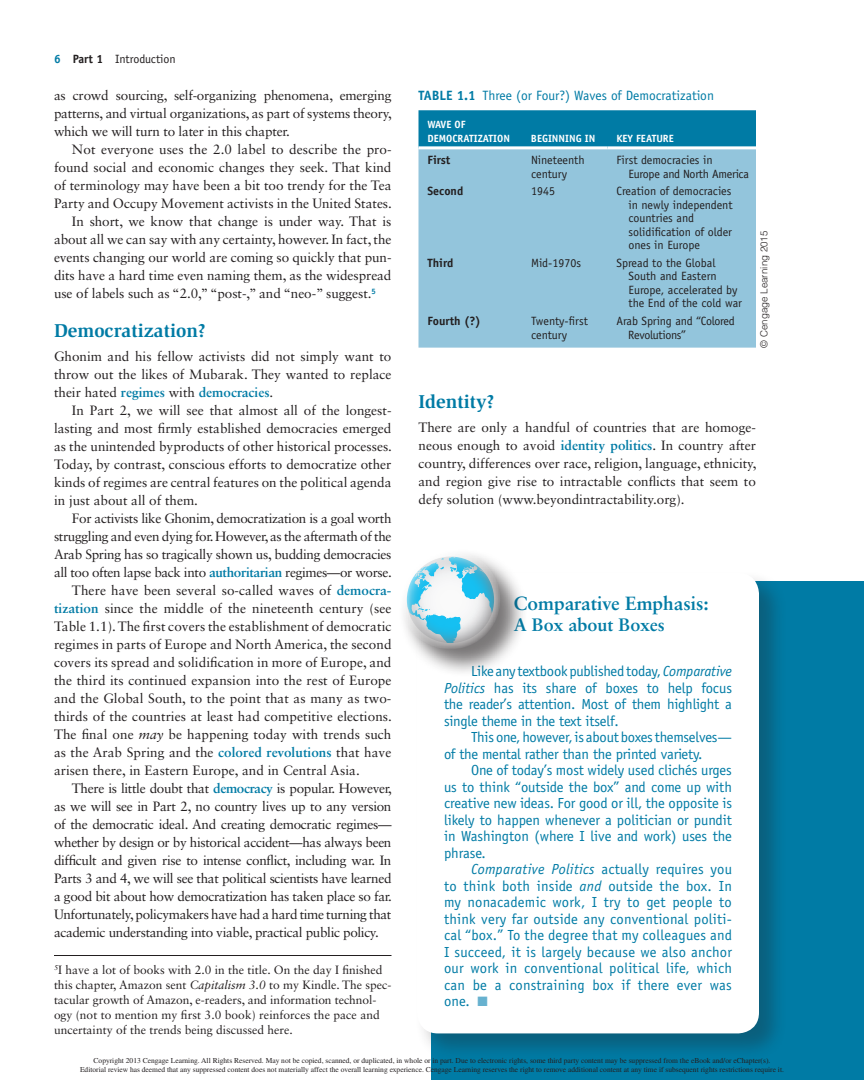
<style>
.page{position:relative;width:864px;height:1080px;background:#fff}
.page>*{position:absolute;margin:0;border:0;box-sizing:border-box;transform-origin:0 0}
.t1{font:700 19.2px "Slimbach Std";color:#007ba5}
.t2{font:700 19.2px "Sabon LT Std";color:#007ba5}
.t3{font:700 18px "Sabon LT Std";color:#007ba5}
.t4{font:14.7px/16.5px "Officina Sans Std";letter-spacing:-.015em;color:#007ba5;text-align:justify}
.t5{font:13.5px/18px "Sabon LT Std";letter-spacing:-.005em;color:#231f20;text-align:justify}
.t6{font:13.5px "Sabon LT Std";letter-spacing:-.025em;color:#231f20}
.t7{font:13.5px "Officina Sans Std";color:#007ba5}
.t8{font:12px/15px "Sabon LT Std";color:#231f20}
.t9{font:12px/13.5px "Officina Sans Std";color:#231f20}
.t10{font:12px/13.5px "Officina Sans Std";letter-spacing:-.02em;color:#231f20}
.t11{font:12px/13.5px "Officina Sans Std";letter-spacing:-.025em;color:#231f20}
.t12{font:700 12px "Officina Sans Std";color:#231f20}
.t13{font:700 10.5px/13.5px "Officina Sans Std";color:#fff}
.t14{font:300 9.75px "Helvetica LT Std";color:#231f20}
.t15{font:7.5px/9px "Times";color:#231f20;text-align:center}
.s1{font-weight:700;color:#007ba5}
.s2{font-weight:700}
.s3{font-style:italic}
.s4{color:#67b1cf}
</style>
<div class="page">
<hr style="left:54px;top:955px;width:338px;height:1px;background:#231f20">
<div style="left:418px;top:110px;width:338px;height:36px;background:#007ba5"></div>
<div style="left:418px;top:149px;width:338px;height:199px;background:#93c5dc"></div>
<div style="left:431px;top:582px;width:433px;height:498px;background:#007ba5"></div>
<div style="left:415px;top:571px;width:373px;height:491px;background:#231f20;opacity:.3"></div>
<div style="left:420px;top:576px;width:336px;height:454px;background:#fff;border-radius:18px"></div>
<div style="left:417px;top:573px;width:342px;height:460px;border:6px solid #fff;border-radius:18px"></div>
<div style="left:399px;top:549px;width:129px;height:129px;background:#231f20;opacity:.6"></div>
<svg style="left:404px;top:553px;width:93px;height:93px"></svg>
<div style="left:401px;top:550px;width:99px;height:99px;border:6px solid #fff;border-radius:50%"></div>
<p class="t9" style="left:54px;top:52px;width:123px"><span class="s1">6</span> <span class="s2">PART 1</span> Introduction</p>
<p class="t5" style="left:54px;top:86px;width:339px">as crowd sourcing, self-organizing phenomena, emerging patterns, and virtual organizations, as part of systems theory, which we will turn to later in this chapter.</p>
<p class="t5" style="left:72px;top:140px;width:321px">Not everyone uses the 2.0 label to describe the pro-</p>
<p class="t5" style="left:54px;top:158px;width:339px">found social and economic changes they seek. That kind</p>
<p class="t5" style="left:54px;top:176px;width:339px">of terminology may have been a bit too trendy for the Tea</p>
<p class="t5" style="left:54px;top:194px;width:339px">Party and Occupy Movement activists in the United States.</p>
<p class="t5" style="left:72px;top:212px;width:321px">In short, we know that change is under way. That is</p>
<p class="t5" style="left:54px;top:230px;width:339px">about all we can say with any certainty, however. In fact, the</p>
<p class="t5" style="left:54px;top:248px;width:339px">events changing our world are coming so quickly that pun-</p>
<p class="t5" style="left:54px;top:266px;width:339px">dits have a hard time even naming them, as the widespread</p>
<p class="t5" style="left:54px;top:284px;width:323px">use of labels such as “2.0,” “post-,” and “neo-” suggest.<sup>5</sup></p>
<h1 class="t1" style="left:54px;top:319px;width:153px">Democratization?</h1>
<p class="t5" style="left:54px;top:347px;width:339px">Ghonim and his fellow activists did not simply want to throw out the likes of Mubarak. They wanted to replace their hated <span class="s1">regimes</span> with <span class="s1">democracies</span>.</p>
<p class="t5" style="left:54px;top:401px;width:340px;text-indent:18px">In Part 2, we will see that almost all of the longest&shy;lasting and most firmly established democracies emerged as the unintended byproducts of other historical processes.<br>Today, by contrast, conscious efforts to democratize other kinds of regimes are central features on the political agenda in just about all of them.</p>
<p class="t6" style="left:72px;top:511px;width:321px">For activists like Ghonim, democratization is a goal worth</p>
<p class="t6" style="left:54px;top:529px;width:339px">struggling and even dying for. However, as the aftermath of the</p>
<p class="t6" style="left:54px;top:547px;width:339px">Arab Spring has so tragically shown us, budding democracies</p>
<p class="t6" style="left:54px;top:565px;width:339px">all too often lapse back into <span class="s1">authoritarian</span> regimes—or worse.</p>
<p class="t5" style="left:72px;top:581px;width:321px">There have been several so-called waves of <span class="s1">democra-</span></p>
<p class="t5" style="left:54px;top:599px;width:339px"><span class="s1">tization</span> since the middle of the nineteenth century (see</p>
<p class="t5" style="left:54px;top:617px;width:339px">Table 1.1). The first covers the establishment of democratic</p>
<p class="t5" style="left:54px;top:635px;width:339px">regimes in parts of Europe and North America, the second</p>
<p class="t5" style="left:54px;top:653px;width:339px">covers its spread and solidification in more of Europe, and</p>
<p class="t5" style="left:54px;top:671px;width:339px">the third its continued expansion into the rest of Europe</p>
<p class="t5" style="left:54px;top:689px;width:339px">and the Global South, to the point that as many as two-</p>
<p class="t5" style="left:54px;top:707px;width:339px">thirds of the countries at least had competitive elections.</p>
<p class="t5" style="left:54px;top:725px;width:339px">The final one <span class="s3">may</span> be happening today with trends such</p>
<p class="t5" style="left:54px;top:743px;width:339px">as the Arab Spring and the <span class="s1">colored revolutions</span> that have</p>
<p class="t5" style="left:54px;top:761px;width:307px">arisen there, in Eastern Europe, and in Central Asia.</p>
<p class="t6" style="left:72px;top:780px;width:321px">There is little doubt that <span class="s1">democracy</span> is popular. However,</p>
<p class="t6" style="left:54px;top:798px;width:339px">as we will see in Part 2, no country lives up to any version</p>
<p class="t6" style="left:54px;top:816px;width:339px">of the democratic ideal. And creating democratic regimes—</p>
<p class="t6" style="left:54px;top:834px;width:339px">whether by design or by historical accident—has always been</p>
<p class="t6" style="left:54px;top:852px;width:339px">difficult and given rise to intense conflict, including war. In</p>
<p class="t6" style="left:54px;top:870px;width:339px">Parts 3 and 4, we will see that political scientists have learned</p>
<p class="t6" style="left:54px;top:888px;width:340px">a good bit about how democratization has taken place so far.</p>
<p class="t6" style="left:54px;top:906px;width:339px">Unfortunately, policymakers have had a hard time turning that</p>
<p class="t6" style="left:54px;top:924px;width:326px">academic understanding into viable, practical public policy.</p>
<p class="t8" style="left:54px;top:962px;width:339px"><sup>5</sup>I have a lot of books with 2.0 in the title. On the day I finished this chapter, Amazon sent <span class="s3">Capitalism 3.0</span> to my Kindle. The spec&shy;tacular growth of Amazon, e-readers, and information technol&shy;ogy (not to mention my first 3.0 book) reinforces the pace and uncertainty of the trends being discussed here.</p>
<p class="t7" style="left:418px;top:87px;width:297px"><span class="s2">TABLE 1.1</span> Three (or Four?) Waves of Democratization</p>
<p class="t13" style="left:428px;top:118px;width:84px">WAVE OF<br>DEMOC RATIZATION</p>
<p class="t13" style="left:531px;top:131px;width:66px">BEGINNING IN</p>
<p class="t13" style="left:616px;top:131px;width:59px">KEY FEATURE</p>
<p class="t12" style="left:428px;top:152px;width:24px">FIRST</p>
<p class="t9" style="left:531px;top:153px;width:55px">Nineteenth century</p>
<p class="t10" style="left:628px;top:153px;width:122px;text-indent:-12px">First democracies in<br>Europe and North America</p>
<p class="t12" style="left:428px;top:184px;width:37px">SECOND</p>
<p class="t9" style="left:531px;top:184px;width:25px">1945</p>
<p class="t9" style="left:628px;top:184px;width:106px;text-indent:-12px">Creation of democracies in newly independent countries and solidification of older ones in Europe</p>
<p class="t12" style="left:428px;top:255px;width:27px">THIRD</p>
<p class="t9" style="left:531px;top:256px;width:52px">Mid-1970s</p>
<p class="t9" style="left:628px;top:256px;width:115px;text-indent:-12px">Spread to the Global<br>South and Eastern<br>Europe, accelerated by the End of the cold war</p>
<p class="t12" style="left:428px;top:314px;width:55px">FOURTH (?)</p>
<p class="t9" style="left:531px;top:314px;width:58px">Twenty-first century</p>
<p class="t11" style="left:616px;top:314px;width:120px">Arab Spring and “Colored<br>Revolutions”</p>
<p class="t14" style="left:758px;top:348px;width:118px;rotate:-90deg">© Cengage Learning 2015</p>
<h1 class="t1" style="left:418px;top:390px;width:77px">Identity?</h1>
<p class="t5" style="left:418px;top:418px;width:340px">There are only a handful of countries that are homoge&shy;neous enough to avoid <span class="s1">identity politics</span>. In country after country, differences over race, religion, language, ethnicity, and region give rise to intractable conflicts that seem to defy solution (www.beyondintractability.org).</p>
<h1 class="t2" style="left:514px;top:591px;width:197px">Comparative Emphasis:</h1>
<h2 class="t3" style="left:514px;top:614px;width:153px">A Box about Boxes</h2>
<p class="t4" style="left:444px;top:663px;width:290px;text-indent:27px">Like any textbook published today, <span class="s3">Comparative Politics</span> has its share of boxes to help focus the reader’s attention. Most of them highlight a single theme in the text itself.</p>
<p class="t4" style="left:444px;top:729px;width:289px;text-indent:27px">This one, however, is about boxes themselves— of the mental rather than the printed variety.</p>
<p class="t4" style="left:444px;top:762px;width:290px;text-indent:27px">One of today’s most widely used clichés urges us to think “outside the box” and come up with creative new ideas. For good or ill, the opposite is likely to happen whenever a politician or pundit in Washington (where I live and work) uses the phrase.</p>
<p class="t4" style="left:444px;top:861px;width:290px;text-indent:27px"><span class="s3">Comparative Politics</span> actually requires you to think both inside <span class="s3">and</span> outside the box. In my nonacademic work, I try to get people to think very far outside any conventional politi&shy;cal “box.” To the degree that my colleagues and I succeed, it is largely because we also anchor our work in conventional political life, which can be a constraining box if there ever was one. <span class="s4">■</span></p>
<p class="t15" style="left:80px;top:1056px;width:705px">Copyright 2013 Cengage Learning. All Rights Reserved. May not be copied, scanned, or duplicated, in whole or in part. Due to electronic rights, some third party content may be suppressed from the eBook and/or eChapter(s).<br>Editorial review has deemed that any suppressed content does not materially affect the overall learning experience. Cengage Learning reserves the right to remove additional content at any time if subsequent rights restrictions require it.</p>
</div>
